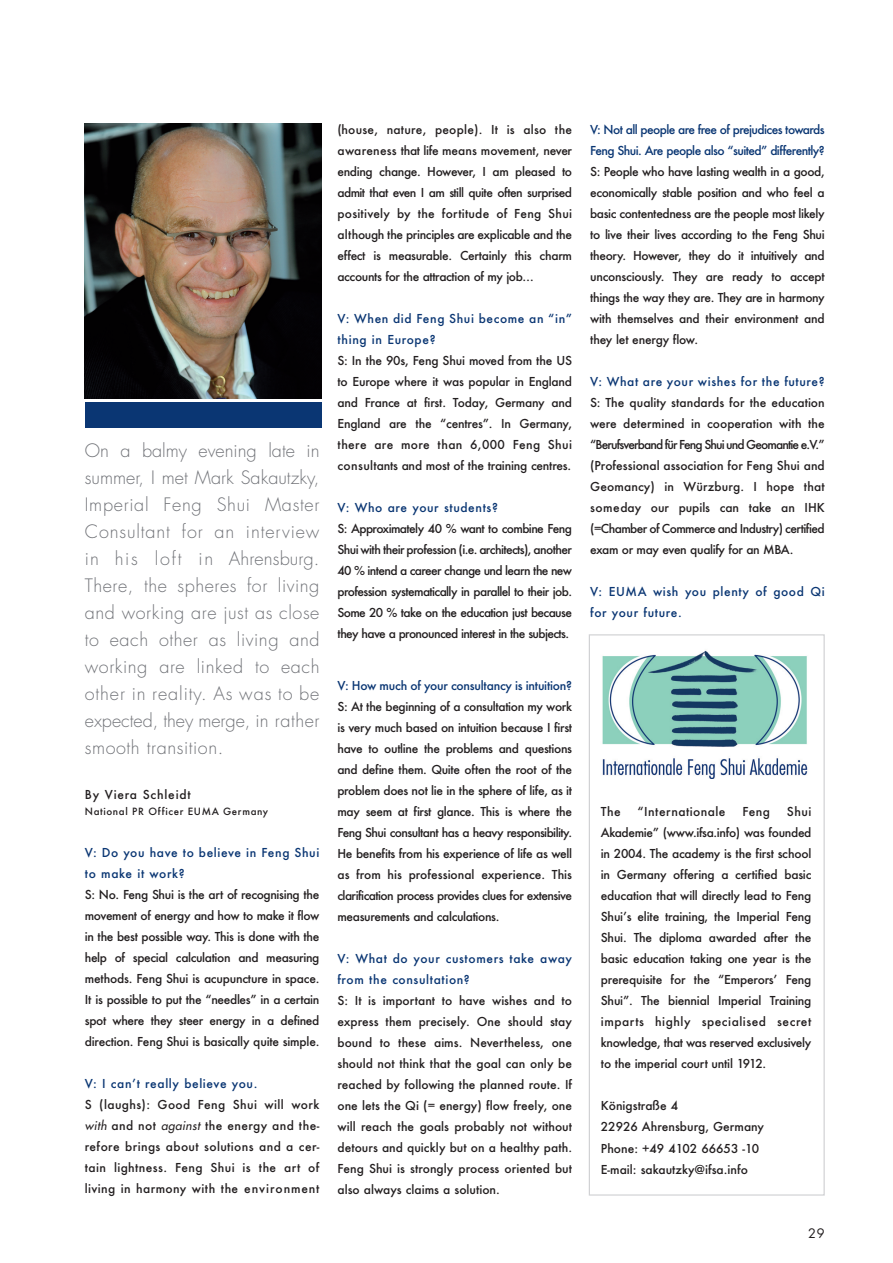
<style>
.page{position:relative;width:893px;height:1263px;background:#fff}
.page>*{position:absolute;margin:0;border:0;box-sizing:border-box;transform-origin:0 0}
.t1{font:300 18px/27px "Futura";letter-spacing:.03em;color:#717378;text-align:justify}
.t2{font:12.75px "Futura";color:#231f20}
.t3{font:500 12px/21px "Futura";letter-spacing:-.02em;color:#231f20;text-align:justify}
.t4{font:500 12px/21px "Futura";letter-spacing:.05em;color:#0a3673}
.t5{font:500 12px/21px "Futura";letter-spacing:-.05em;color:#0a3673}
.t6{font:500 12px/21px "Futura";color:#231f20}
.t7{font:500 12px "Futura";letter-spacing:-.02em;color:#0a3673}
.t8{font:500 12px "Futura";letter-spacing:.06em;color:#231f20}
.t9{font:500 12px "Futura";letter-spacing:.035em;color:#231f20}
.t10{font:500 9.75px "Futura";letter-spacing:.06em;color:#231f20}
.s1{font-weight:400;font-style:italic}
</style>
<div class="page">
<div style="left:589px;top:634px;width:236px;height:561px;border:1px solid #d1d2d4"></div>
<img style="left:602px;top:650px;width:206px;height:128px">
<img style="left:85px;top:124px;width:236px;height:274px">
<div style="left:85px;top:402px;width:236px;height:26px;background:#0a3673"></div>
<p class="t1" style="left:85px;top:438px;width:236px">On a balmy evening late in summer, I met Mark Sakautzky, Imperial Feng Shui Master Consultant for an interview in his loft in Ahrensburg.<br>There, the spheres for living and working are just as close to each other as living and working are linked to each other in reality. As was to be expected, they merge, in rather smooth transition.</p>
<p class="t8" style="left:85px;top:789px;width:107px">By Viera Schleidt</p>
<p class="t10" style="left:85px;top:807px;width:185px">National PR Officer EUMA Germany</p>
<p class="t4" style="left:85px;top:843px;width:236px">V: Do you have to believe in Feng Shui to make it work?</p>
<p class="t3" style="left:85px;top:885px;width:236px">S: No. Feng Shui is the art of recognising the movement of energy and how to make it flow in the best possible way. This is done with the help of special calculation and measuring methods. Feng Shui is acupuncture in space.<br>It is possible to put the “needles” in a certain spot where they steer energy in a defined direction. Feng Shui is basically quite simple.</p>
<p class="t4" style="left:85px;top:1074px;width:174px">V: I can’t really believe you.</p>
<p class="t3" style="left:85px;top:1095px;width:236px">S (laughs): Good Feng Shui will work <span class="s1">with</span> and not <span class="s1">against</span> the energy and the&shy;refore brings about solutions and a cer&shy;tain lightness. Feng Shui is the art of living in harmony with the environment</p>
<p class="t3" style="left:337px;top:120px;width:236px">(house, nature, people). It is also the awareness that life means movement, never ending change. However, I am pleased to admit that even I am still quite often surprised positively by the fortitude of Feng Shui although the principles are explicable and the effect is measurable. Certainly this charm accounts for the attraction of my job…</p>
<p class="t4" style="left:337px;top:309px;width:236px">V: When did Feng Shui become an “in” thing in Europe?</p>
<p class="t3" style="left:337px;top:351px;width:236px">S: In the 90s, Feng Shui moved from the US to Europe where it was popular in England and France at first. Today, Germany and England are the “centres”. In Germany, there are more than 6,000 Feng Shui consultants and most of the training centres.</p>
<p class="t4" style="left:337px;top:498px;width:162px">V: Who are your students?</p>
<p class="t3" style="left:337px;top:519px;width:236px">S: Approximately 40 % want to combine Feng Shui with their profession (i.e. architects), another 40 % intend a career change und learn the new profession systematically in parallel to their job.<br>Some 20 % take on the education just because they have a pronounced interest in the subjects.</p>
<p class="t7" style="left:337px;top:680px;width:236px">V: How much of your consultancy is intuition?</p>
<p class="t3" style="left:337px;top:697px;width:236px">S: At the beginning of a consultation my work is very much based on intuition because I first have to outline the problems and questions and define them. Quite often the root of the problem does not lie in the sphere of life, as it may seem at first glance. This is where the Feng Shui consultant has a heavy responsibility.<br>He benefits from his experience of life as well as from his professional experience. This clarification process provides clues for extensive measurements and calculations.</p>
<p class="t4" style="left:337px;top:949px;width:236px">V: What do your customers take away from the consultation?</p>
<p class="t3" style="left:337px;top:991px;width:236px">S: It is important to have wishes and to express them precisely. One should stay bound to these aims. Nevertheless, one should not think that the goal can only be reached by following the planned route. If one lets the Qi (= energy) flow freely, one will reach the goals probably not without detours and quickly but on a healthy path.<br>Feng Shui is strongly process oriented but also always claims a solution.</p>
<p class="t5" style="left:590px;top:120px;width:236px">V: Not all people are free of prejudices towards<br>Feng Shui. Are people also “suited” differently?</p>
<p class="t3" style="left:590px;top:162px;width:236px">S: People who have lasting wealth in a good, economically stable position and who feel a basic contentedness are the people most likely to live their lives according to the Feng Shui theory. However, they do it intuitively and unconsciously. They are ready to accept things the way they are. They are in harmony with themselves and their environment and they let energy flow.</p>
<p class="t4" style="left:590px;top:372px;width:236px">V: What are your wishes for the future?</p>
<p class="t3" style="left:590px;top:393px;width:236px">S: The quality standards for the education were determined in cooperation with the “Berufsverband für Feng Shui und Geomantie e.V.” (Professional association for Feng Shui and Geomancy) in Würzburg. I hope that someday our pupils can take an IHK (=Chamber of Commerce and Industry) certified exam or may even qualify for an MBA.</p>
<p class="t4" style="left:590px;top:582px;width:236px">V: EUMA wish you plenty of good Qi for your future.</p>
<p class="t3" style="left:601px;top:802px;width:212px;text-indent:186px">Shui Akademie” (www.ifsa.info) was founded in 2004. The academy is the first school in Germany offering a certified basic education that will directly lead to Feng Shui’s elite training, the Imperial Feng Shui. The diploma awarded after the basic education taking one year is the prerequisite for the “Emperors’ Feng Shui”. The biennial Imperial Training imparts highly specialised secret knowledge, that was reserved exclusively to the imperial court until 1912.</p>
<p class="t6" style="left:601px;top:1096px;width:165px">Königstraße 4<br>22926 Ahrensburg, Germany<br>Phone: +49 4102 66653 -10<br>E-mail: sakautzky@ifsa.info</p>
<p class="t3" style="left:601px;top:802px;width:21px">The</p>
<p class="t9" style="left:638px;top:806px;width:89px">“Internationale</p>
<p class="t3" style="left:742px;top:802px;width:29px">Feng</p>
<p class="t2" style="left:808px;top:1227px;width:18px">29</p>
</div>
